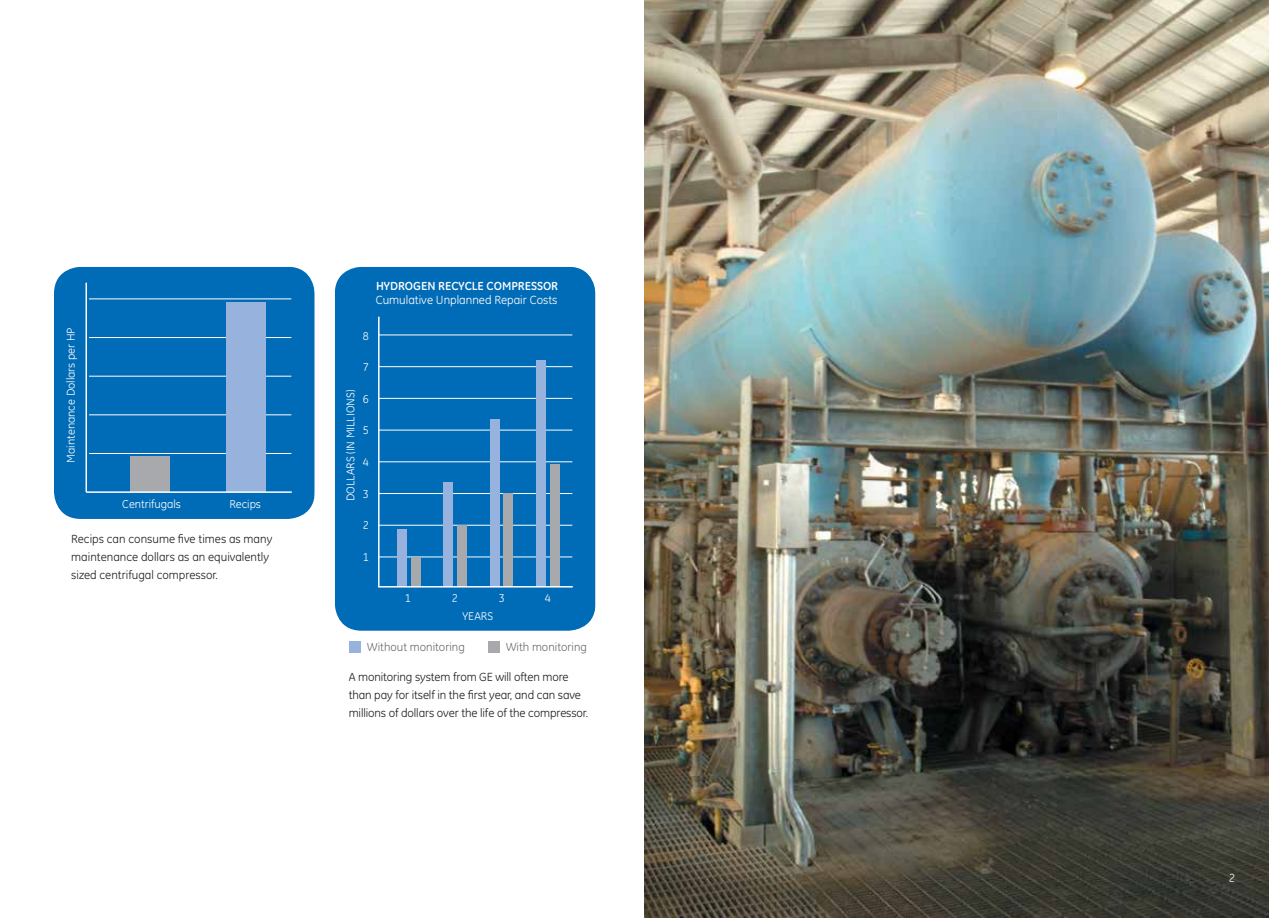
<style>
.page{position:relative;width:1269px;height:918px;background:#fff}
.page>*{position:absolute;margin:0;border:0;box-sizing:border-box;transform-origin:0 0}
.t1{font:12px/18px "GE Inspira";letter-spacing:-.01em;color:#231f20}
.t2{font:12px "GE Inspira";color:#fff}
.t3{font:11.85px "GE Inspira";color:#6d6e71}
.t4{font:700 11.85px "GE Inspira";color:#fff}
.t5{font:11.55px "GE Inspira";color:#fff}
.t6{font:11.4px "GE Inspira";color:#fff}
</style>
<div class="page">
<img style="left:645px;top:0;width:624px;height:918px">
<div style="left:54px;top:267px;width:261px;height:252px;background:#006cb7"></div>
<hr style="left:89px;top:453px;width:202px;height:1px;background:#fff">
<hr style="left:89px;top:414px;width:202px;height:1px;background:#fff">
<hr style="left:89px;top:376px;width:202px;height:1px;background:#fff">
<hr style="left:89px;top:337px;width:202px;height:1px;background:#fff">
<hr style="left:89px;top:299px;width:202px;height:1px;background:#fff">
<hr style="left:86px;top:283px;width:1px;height:209px;background:#fff">
<div style="left:131px;top:457px;width:39px;height:35px;background:#a7a9ac"></div>
<div style="left:226px;top:302px;width:40px;height:190px;background:#96b2dd"></div>
<hr style="left:86px;top:491px;width:206px;height:2px;background:#fff">
<div style="left:335px;top:267px;width:261px;height:364px;background:#006cb7"></div>
<hr style="left:378px;top:557px;width:194px;height:1px;background:#fff">
<hr style="left:378px;top:317px;width:2px;height:270px;background:#fff">
<hr style="left:378px;top:525px;width:194px;height:1px;background:#fff">
<hr style="left:378px;top:493px;width:194px;height:1px;background:#fff">
<hr style="left:378px;top:461px;width:194px;height:1px;background:#fff">
<hr style="left:378px;top:430px;width:194px;height:1px;background:#fff">
<hr style="left:378px;top:398px;width:194px;height:1px;background:#fff">
<hr style="left:378px;top:366px;width:194px;height:1px;background:#fff">
<hr style="left:378px;top:335px;width:194px;height:1px;background:#fff">
<div style="left:397px;top:529px;width:10px;height:58px;background:#96b2dd"></div>
<div style="left:411px;top:557px;width:9px;height:30px;background:#a7a9ac"></div>
<div style="left:444px;top:483px;width:9px;height:104px;background:#96b2dd"></div>
<div style="left:457px;top:525px;width:10px;height:62px;background:#a7a9ac"></div>
<div style="left:490px;top:420px;width:9px;height:167px;background:#96b2dd"></div>
<div style="left:504px;top:493px;width:9px;height:94px;background:#a7a9ac"></div>
<div style="left:536px;top:360px;width:10px;height:227px;background:#96b2dd"></div>
<div style="left:550px;top:464px;width:9px;height:123px;background:#a7a9ac"></div>
<hr style="left:378px;top:586px;width:195px;height:2px;background:#fff">
<div style="left:349px;top:641px;width:12px;height:12px;background:#96b2dd"></div>
<div style="left:488px;top:641px;width:12px;height:12px;background:#a7a9ac"></div>
<p class="t5" style="left:64px;top:463px;width:137px;rotate:-90deg">Maintenance Dollars per HP</p>
<p class="t5" style="left:122px;top:497px;width:60px">Centrifugals</p>
<p class="t5" style="left:229px;top:497px;width:33px">Recips</p>
<p class="t1" style="left:71px;top:530px;width:203px">Recips can consume five times as many maintenance dollars as an equivalently sized centrifugal compressor.</p>
<p class="t4" style="left:376px;top:278px;width:184px">HYDROGEN RECYCLE COMPRESSOR</p>
<p class="t2" style="left:376px;top:293px;width:183px">Cumulative Unplanned Repair Costs</p>
<p class="t4" style="left:376px;top:280px;width:184px">HYDROGEN RECYCLE COMPRESSOR</p>
<p class="t2" style="left:376px;top:295px;width:183px">Cumulative Unplanned Repair Costs</p>
<p class="t6" style="left:363px;top:329px;width:8px">8</p>
<p class="t6" style="left:363px;top:331px;width:8px">8</p>
<p class="t6" style="left:363px;top:361px;width:8px">7</p>
<p class="t6" style="left:363px;top:363px;width:8px">7</p>
<p class="t6" style="left:344px;top:501px;width:113px;rotate:-90deg">DOLLARS (IN MILLIONS)</p>
<p class="t6" style="left:344px;top:503px;width:113px;rotate:-90deg">DOLLARS (IN MILLIONS)</p>
<p class="t6" style="left:363px;top:392px;width:8px">6</p>
<p class="t6" style="left:363px;top:395px;width:8px">6</p>
<p class="t6" style="left:363px;top:424px;width:8px">5</p>
<p class="t6" style="left:363px;top:426px;width:8px">5</p>
<p class="t6" style="left:363px;top:456px;width:8px">4</p>
<p class="t6" style="left:363px;top:458px;width:8px">4</p>
<p class="t6" style="left:363px;top:487px;width:8px">3</p>
<p class="t6" style="left:363px;top:489px;width:8px">3</p>
<p class="t6" style="left:363px;top:519px;width:8px">2</p>
<p class="t6" style="left:363px;top:521px;width:8px">2</p>
<p class="t6" style="left:363px;top:550px;width:8px">1</p>
<p class="t6" style="left:363px;top:553px;width:8px">1</p>
<p class="t6" style="left:405px;top:592px;width:8px">1</p>
<p class="t6" style="left:452px;top:592px;width:8px">2</p>
<p class="t6" style="left:499px;top:592px;width:8px">3</p>
<p class="t6" style="left:545px;top:592px;width:8px">4</p>
<p class="t6" style="left:405px;top:594px;width:8px">1</p>
<p class="t6" style="left:452px;top:594px;width:8px">2</p>
<p class="t6" style="left:499px;top:594px;width:8px">3</p>
<p class="t6" style="left:545px;top:594px;width:8px">4</p>
<p class="t6" style="left:463px;top:609px;width:32px">YEARS</p>
<p class="t6" style="left:463px;top:611px;width:32px">YEARS</p>
<p class="t3" style="left:367px;top:638px;width:99px">Without monitoring</p>
<p class="t3" style="left:506px;top:638px;width:82px">With monitoring</p>
<p class="t3" style="left:367px;top:640px;width:99px">Without monitoring</p>
<p class="t3" style="left:506px;top:640px;width:82px">With monitoring</p>
<p class="t1" style="left:349px;top:668px;width:241px">A monitoring system from GE will often more than pay for itself in the first year, and can save millions of dollars over the life of the compressor.</p>
<p class="t2" style="left:1229px;top:871px;width:8px">2</p>
</div>
